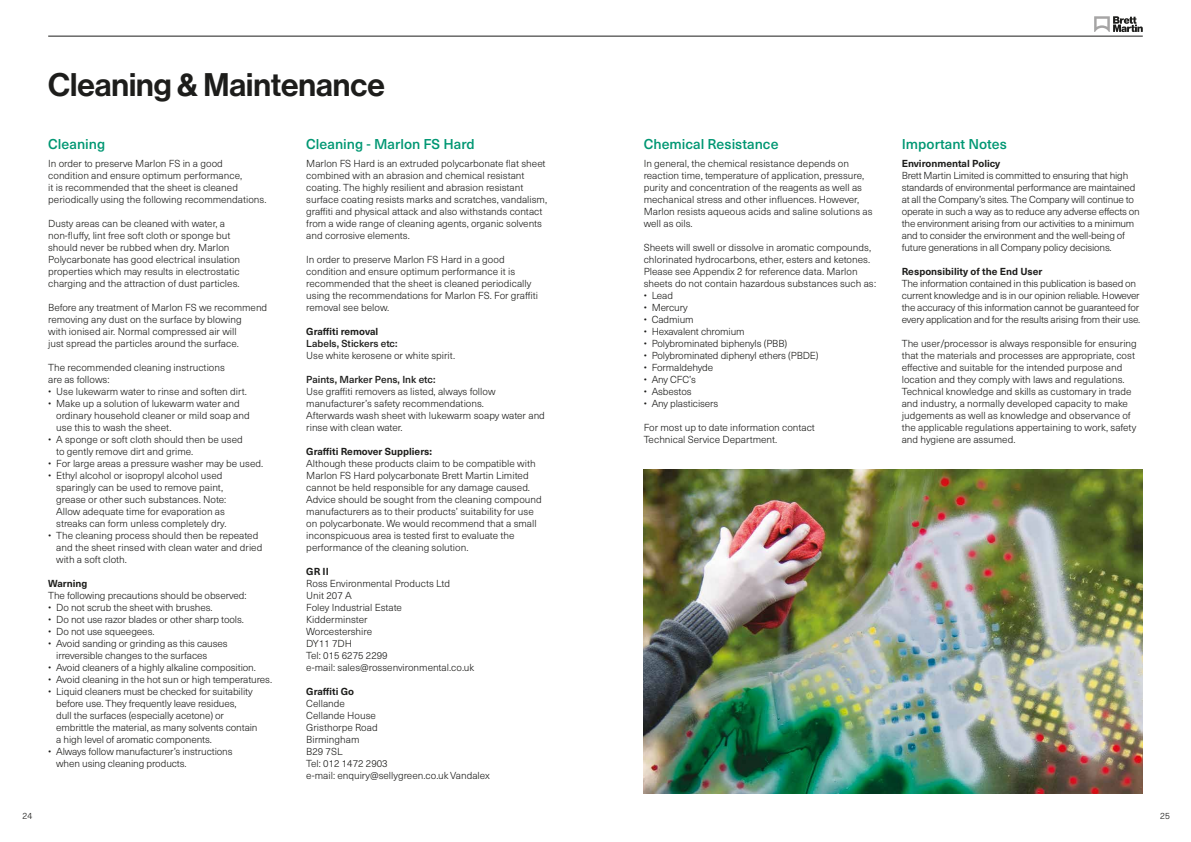
<style>
.page{position:relative;width:1191px;height:842px;background:#fff}
.page>*{position:absolute;margin:0;border:0;box-sizing:border-box;transform-origin:0 0}
.t1{font:32px "N Haas Grotesk DS Pro 65 Md";color:#1d1d1b}
.t2{font:500 14px "Neue Haas Unica W1 G";color:#009773}
.t3{font:300 10px/12px "Neue Haas Unica W1 G";color:#1d1d1b}
.t4{font:300 10px/12px "Neue Haas Unica W1 G";letter-spacing:-.02em;color:#1d1d1b}
.t5{font:700 10px "Neue Haas Unica W1 G";color:#1d1d1b}
.t6{font:500 10px "Neue Haas Unica W1 G";color:#1d1d1b}
.t7{font:300 9px "Neue Haas Unica W1 G";color:#1d1d1b}
</style>
<div class="page">
<img style="left:643px;top:469px;width:499px;height:325px">
<hr style="left:48px;top:36px;width:1094px;height:1px;background:#1d1d1b">
<svg style="left:1094px;top:16px;width:48px;height:16px"></svg>
<h1 class="t1" style="left:48px;top:66px;width:338px">Cleaning &amp; Maintenance</h1>
<h2 class="t2" style="left:48px;top:134px;width:59px">Cleaning</h2>
<p class="t3" style="left:48px;top:157px;width:220px">In order to preserve Marlon FS in a good<br>condition and ensure optimum performance,<br>it is recommended that the sheet is cleaned periodically using the following recommendations.</p>
<p class="t3" style="left:48px;top:217px;width:193px">Dusty areas can be cleaned with water, a non-fluffy, lint free soft cloth or sponge but should never be rubbed when dry. Marlon Polycarbonate has good electrical insulation properties which may results in electrostatic charging and the attraction of dust particles.</p>
<p class="t3" style="left:48px;top:301px;width:220px">Before any treatment of Marlon FS we recommend removing any dust on the surface by blowing<br>with ionised air. Normal compressed air will<br>just spread the particles around the surface.</p>
<p class="t3" style="left:48px;top:361px;width:178px">The recommended cleaning instructions are as follows:</p>
<p class="t3" style="left:48px;top:385px;width:200px">• Use lukewarm water to rinse and soften dirt.</p>
<p class="t3" style="left:56px;top:397px;width:195px;text-indent:-8px">• Make up a solution of lukewarm water and ordinary household cleaner or mild soap and use this to wash the sheet.</p>
<p class="t3" style="left:56px;top:433px;width:188px;text-indent:-8px">• A sponge or soft cloth should then be used to gently remove dirt and grime.</p>
<p class="t3" style="left:48px;top:457px;width:217px">• For large areas a pressure washer may be used.</p>
<p class="t3" style="left:56px;top:469px;width:172px;text-indent:-8px">• Ethyl alcohol or isopropyl alcohol used sparingly can be used to remove paint, grease or other such substances. Note:<br>Allow adequate time for evaporation as streaks can form unless completely dry.</p>
<p class="t3" style="left:56px;top:529px;width:208px;text-indent:-8px">• The cleaning process should then be repeated and the sheet rinsed with clean water and dried with a soft cloth.</p>
<p class="t5" style="left:48px;top:576px;width:41px">Warning</p>
<p class="t3" style="left:48px;top:589px;width:200px">The following precautions should be observed:</p>
<p class="t3" style="left:48px;top:601px;width:166px">• Do not scrub the sheet with brushes.</p>
<p class="t3" style="left:48px;top:613px;width:197px">• Do not use razor blades or other sharp tools.</p>
<p class="t3" style="left:48px;top:625px;width:108px">• Do not use squeegees.</p>
<p class="t3" style="left:56px;top:637px;width:173px;text-indent:-8px">• Avoid sanding or grinding as this causes irreversible changes to the surfaces</p>
<p class="t3" style="left:48px;top:661px;width:209px">• Avoid cleaners of a highly alkaline composition.</p>
<p class="t3" style="left:48px;top:673px;width:225px">• Avoid cleaning in the hot sun or high temperatures.</p>
<p class="t3" style="left:56px;top:685px;width:203px;text-indent:-8px">• Liquid cleaners must be checked for suitability before use. They frequently leave residues,<br>dull the surfaces (especially acetone) or embrittle the material, as many solvents contain a high level of aromatic components.</p>
<p class="t3" style="left:56px;top:745px;width:178px;text-indent:-8px">• Always follow manufacturer’s instructions when using cleaning products.</p>
<h2 class="t2" style="left:306px;top:134px;width:170px">Cleaning - Marlon FS Hard</h2>
<p class="t3" style="left:306px;top:157px;width:242px">Marlon FS Hard is an extruded polycarbonate flat sheet combined with an abrasion and chemical resistant coating. The highly resilient and abrasion resistant surface coating resists marks and scratches, vandalism, graffiti and physical attack and also withstands contact from a wide range of cleaning agents, organic solvents and corrosive elements.</p>
<p class="t3" style="left:306px;top:253px;width:233px">In order to preserve Marlon FS Hard in a good condition and ensure optimum performance it is recommended that the sheet is cleaned periodically using the recommendations for Marlon FS. For graffiti removal see below.</p>
<p class="t5" style="left:306px;top:324px;width:74px">Graffiti removal</p>
<p class="t6" style="left:306px;top:336px;width:93px">Labels, Stickers etc:</p>
<p class="t3" style="left:306px;top:349px;width:150px">Use white kerosene or white spirit.</p>
<p class="t6" style="left:306px;top:372px;width:131px">Paints, Marker Pens, Ink etc:</p>
<p class="t3" style="left:306px;top:385px;width:240px">Use graffiti removers as listed, always follow manufacturer’s safety recommendations.<br>Afterwards wash sheet with lukewarm soapy water and rinse with clean water.</p>
<p class="t5" style="left:306px;top:444px;width:127px">Graffiti Remover Suppliers:</p>
<p class="t3" style="left:306px;top:457px;width:237px">Although these products claim to be compatible with Marlon FS Hard polycarbonate Brett Martin Limited cannot be held responsible for any damage caused.<br>Advice should be sought from the cleaning compound manufacturers as to their products’ suitability for use on polycarbonate. We would recommend that a small inconspicuous area is tested first to evaluate the performance of the cleaning solution.</p>
<p class="t5" style="left:306px;top:564px;width:24px">GR II</p>
<p class="t3" style="left:306px;top:577px;width:170px">Ross Environmental Products Ltd<br>Unit 207 A<br>Foley Industrial Estate<br>Kidderminster<br>Worcestershire<br>DY11 7DH<br>Tel: 015 6275 2299<br>e-mail: sales@rossenvironmental.co.uk</p>
<p class="t5" style="left:306px;top:684px;width:49px">Graffiti Go</p>
<p class="t3" style="left:306px;top:697px;width:185px">Cellande<br>Cellande House<br>Gristhorpe Road<br>Birmingham<br>B29 7SL<br>Tel: 012 1472 2903<br>e-mail: enquiry@sellygreen.co.uk Vandalex</p>
<h2 class="t2" style="left:643px;top:134px;width:136px">Chemical Resistance</h2>
<p class="t3" style="left:643px;top:157px;width:230px">In general, the chemical resistance depends on reaction time, temperature of application, pressure, purity and concentration of the reagents as well as mechanical stress and other influences. However, Marlon resists aqueous acids and saline solutions as well as oils.</p>
<p class="t3" style="left:643px;top:241px;width:234px">Sheets will swell or dissolve in aromatic compounds, chlorinated hydrocarbons, ether, esters and ketones.<br>Please see Appendix 2 for reference data. Marlon sheets do not contain hazardous substances such as:</p>
<p class="t3" style="left:643px;top:289px;width:31px">• Lead</p>
<p class="t3" style="left:643px;top:301px;width:45px">• Mercury</p>
<p class="t3" style="left:643px;top:313px;width:51px">• Cadmium</p>
<p class="t3" style="left:643px;top:325px;width:102px">• Hexavalent chromium</p>
<p class="t3" style="left:643px;top:337px;width:145px">• Polybrominated biphenyls (PBB)</p>
<p class="t3" style="left:643px;top:349px;width:176px">• Polybrominated diphenyl ethers (PBDE)</p>
<p class="t3" style="left:643px;top:361px;width:71px">• Formaldehyde</p>
<p class="t3" style="left:643px;top:373px;width:54px">• Any CFC’s</p>
<p class="t3" style="left:643px;top:385px;width:49px">• Asbestos</p>
<p class="t3" style="left:643px;top:397px;width:76px">• Any plasticisers</p>
<p class="t3" style="left:643px;top:421px;width:173px">For most up to date information contact<br>Technical Service Department.</p>
<h2 class="t2" style="left:901px;top:134px;width:107px">Important Notes</h2>
<p class="t5" style="left:901px;top:156px;width:100px">Environmental Policy</p>
<p class="t4" style="left:901px;top:169px;width:240px">Brett Martin Limited is committed to ensuring that high standards of environmental performance are maintained at all the Company’s sites. The Company will continue to operate in such a way as to reduce any adverse effects on the environment arising from our activities to a minimum and to consider the environment and the well-being of future generations in all Company policy decisions.</p>
<p class="t5" style="left:901px;top:264px;width:142px">Responsibility of the End User</p>
<p class="t4" style="left:901px;top:277px;width:240px">The information contained in this publication is based on current knowledge and is in our opinion reliable. However the accuracy of this information cannot be guaranteed for every application and for the results arising from their use.</p>
<p class="t3" style="left:901px;top:337px;width:237px">The user/processor is always responsible for ensuring that the materials and processes are appropriate, cost effective and suitable for the intended purpose and location and they comply with laws and regulations.<br>Technical knowledge and skills as customary in trade and industry, a normally developed capacity to make judgements as well as knowledge and observance of the applicable regulations appertaining to work, safety and hygiene are assumed.</p>
<p class="t7" style="left:23px;top:809px;width:11px">24</p>
<p class="t7" style="left:1160px;top:809px;width:11px">25</p>
</div>
